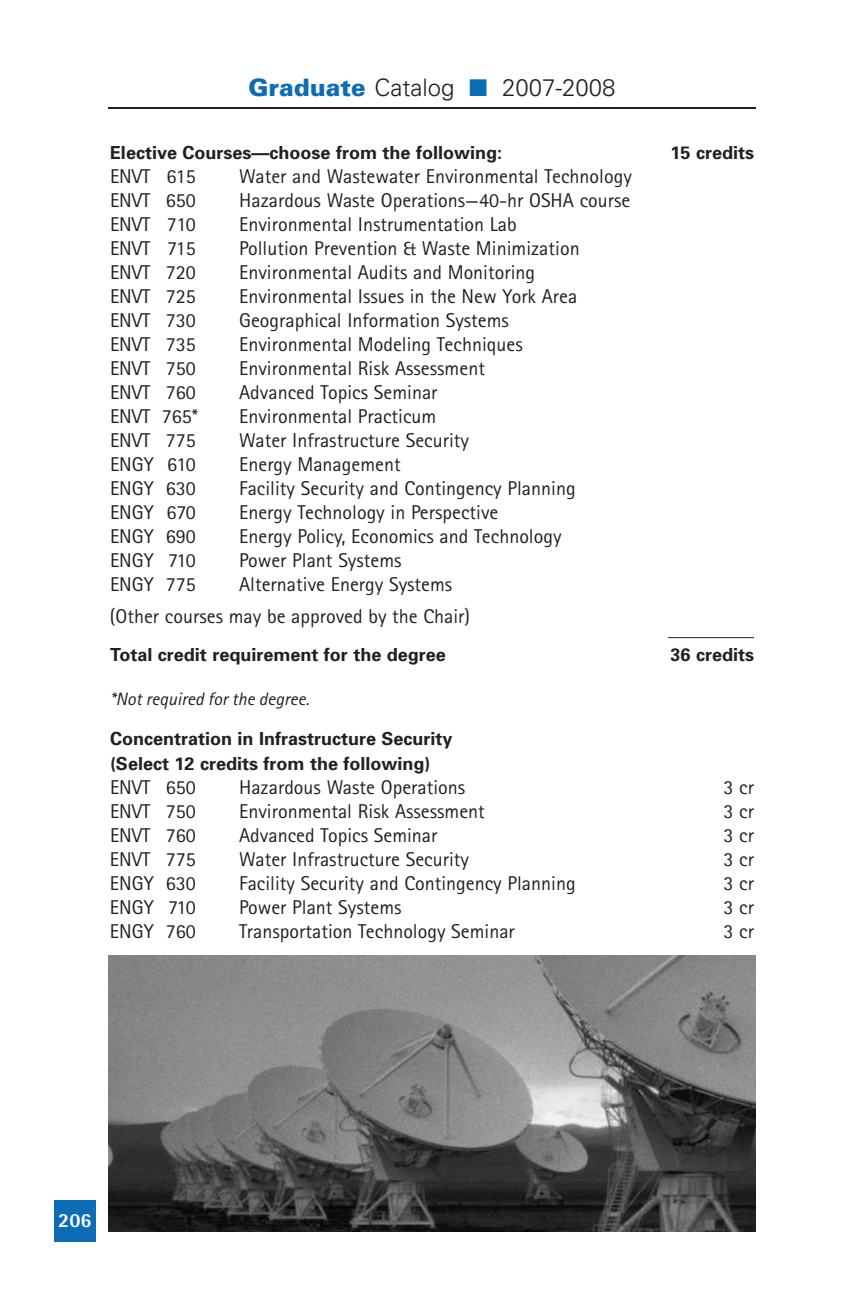
<style>
.page{position:relative;width:864px;height:1296px;background:#fff}
.page>*{position:absolute;margin:0;border:0;box-sizing:border-box;transform-origin:0 0}
.t1{font:300 24px "Univers";color:#231f20}
.t2{font:20px/32px "Rotis Sans Serif";color:#231f20}
.t3{font:800 20px "Rotis Semi Sans";color:#fff}
.t4{font:700 18px/24.4px "Univers";color:#231f20}
.t5{font:italic 18px "Rotis Sans Serif";color:#231f20}
.s1{font-weight:900;color:#0d6cb6}
.s2{color:#0d6cb6}
</style>
<div class="page">
<hr style="left:108px;top:107px;width:648px;height:2px;background:#231f20">
<div style="left:54px;top:1200px;width:42px;height:42px;background:#0d6cb6"></div>
<hr style="left:668px;top:637px;width:86px;height:1px;background:#231f20">
<img style="left:108px;top:956px;width:648px;height:276px">
<p class="t1" style="left:248px;top:78px;width:369px"><span class="s1">Graduate</span> Catalog <span class="s2">■</span> 2007-2008</p>
<p class="t4" style="left:110px;top:142px;width:394px">Elective Courses—choose from the following:</p>
<p class="t4" style="left:671px;top:142px;width:85px">15 credits</p>
<p class="t2" style="left:110px;top:162px;width:87px">ENVT 615</p>
<p class="t2" style="left:239px;top:162px;width:394px">Water and Wastewater Environmental Technology</p>
<p class="t2" style="left:110px;top:186px;width:87px">ENVT 650</p>
<p class="t2" style="left:239px;top:186px;width:393px">Hazardous Waste Operations—40-hr OSHA course</p>
<p class="t2" style="left:110px;top:210px;width:87px">ENVT 710</p>
<p class="t2" style="left:239px;top:210px;width:279px">Environmental Instrumentation Lab</p>
<p class="t2" style="left:110px;top:234px;width:87px">ENVT 715</p>
<p class="t2" style="left:239px;top:234px;width:342px">Pollution Prevention &amp; Waste Minimization</p>
<p class="t2" style="left:110px;top:258px;width:87px">ENVT 720</p>
<p class="t2" style="left:239px;top:258px;width:297px">Environmental Audits and Monitoring</p>
<p class="t2" style="left:110px;top:282px;width:87px">ENVT 725</p>
<p class="t2" style="left:239px;top:282px;width:340px">Environmental Issues in the New York Area</p>
<p class="t2" style="left:110px;top:306px;width:87px">ENVT 730</p>
<p class="t2" style="left:239px;top:306px;width:271px">Geographical Information Systems</p>
<p class="t2" style="left:110px;top:330px;width:87px">ENVT 735</p>
<p class="t2" style="left:239px;top:330px;width:285px">Environmental Modeling Techniques</p>
<p class="t2" style="left:110px;top:354px;width:87px">ENVT 750</p>
<p class="t2" style="left:239px;top:354px;width:247px">Environmental Risk Assessment</p>
<p class="t2" style="left:110px;top:378px;width:87px">ENVT 760</p>
<p class="t2" style="left:239px;top:378px;width:200px">Advanced Topics Seminar</p>
<p class="t2" style="left:110px;top:402px;width:90px">ENVT 765*</p>
<p class="t2" style="left:239px;top:402px;width:199px">Environmental Practicum</p>
<p class="t2" style="left:110px;top:426px;width:87px">ENVT 775</p>
<p class="t2" style="left:239px;top:426px;width:231px">Water Infrastructure Security</p>
<p class="t2" style="left:110px;top:450px;width:87px">ENGY 610</p>
<p class="t2" style="left:239px;top:450px;width:163px">Energy Management</p>
<p class="t2" style="left:110px;top:474px;width:87px">ENGY 630</p>
<p class="t2" style="left:239px;top:474px;width:338px">Facility Security and Contingency Planning</p>
<p class="t2" style="left:110px;top:498px;width:87px">ENGY 670</p>
<p class="t2" style="left:239px;top:498px;width:261px">Energy Technology in Perspective</p>
<p class="t2" style="left:110px;top:522px;width:87px">ENGY 690</p>
<p class="t2" style="left:239px;top:522px;width:324px">Energy Policy, Economics and Technology</p>
<p class="t2" style="left:110px;top:546px;width:87px">ENGY 710</p>
<p class="t2" style="left:239px;top:546px;width:164px">Power Plant Systems</p>
<p class="t2" style="left:110px;top:570px;width:87px">ENGY 775</p>
<p class="t2" style="left:110px;top:570px;width:362px;text-indent:129px">Alternative Energy Systems (Other courses may be approved by the Chair)</p>
<p class="t4" style="left:110px;top:644px;width:337px">Total credit requirement for the degree</p>
<p class="t4" style="left:671px;top:644px;width:85px">36 credits</p>
<p class="t5" style="left:110px;top:693px;width:201px">*Not required for the degree.</p>
<p class="t4" style="left:110px;top:728px;width:344px">Concentration in Infrastructure Security (Select 12 credits from the following)</p>
<p class="t2" style="left:110px;top:773px;width:87px">ENVT 650</p>
<p class="t2" style="left:239px;top:773px;width:228px">Hazardous Waste Operations</p>
<p class="t2" style="left:724px;top:773px;width:32px">3 cr</p>
<p class="t2" style="left:110px;top:797px;width:87px">ENVT 750</p>
<p class="t2" style="left:239px;top:797px;width:247px">Environmental Risk Assessment</p>
<p class="t2" style="left:723px;top:797px;width:32px">3 cr</p>
<p class="t2" style="left:110px;top:821px;width:87px">ENVT 760</p>
<p class="t2" style="left:239px;top:821px;width:200px">Advanced Topics Seminar</p>
<p class="t2" style="left:723px;top:821px;width:32px">3 cr</p>
<p class="t2" style="left:110px;top:845px;width:87px">ENVT 775</p>
<p class="t2" style="left:239px;top:845px;width:231px">Water Infrastructure Security</p>
<p class="t2" style="left:724px;top:845px;width:32px">3 cr</p>
<p class="t2" style="left:110px;top:869px;width:87px">ENGY 630</p>
<p class="t2" style="left:239px;top:869px;width:338px">Facility Security and Contingency Planning</p>
<p class="t2" style="left:723px;top:869px;width:32px">3 cr</p>
<p class="t2" style="left:110px;top:893px;width:87px">ENGY 710</p>
<p class="t2" style="left:239px;top:893px;width:164px">Power Plant Systems</p>
<p class="t2" style="left:724px;top:893px;width:32px">3 cr</p>
<p class="t2" style="left:110px;top:917px;width:87px">ENGY 760</p>
<p class="t2" style="left:239px;top:917px;width:277px">Transportation Technology Seminar</p>
<p class="t2" style="left:724px;top:917px;width:32px">3 cr</p>
<p class="t3" style="left:58px;top:1213px;width:35px">206</p>
</div>
